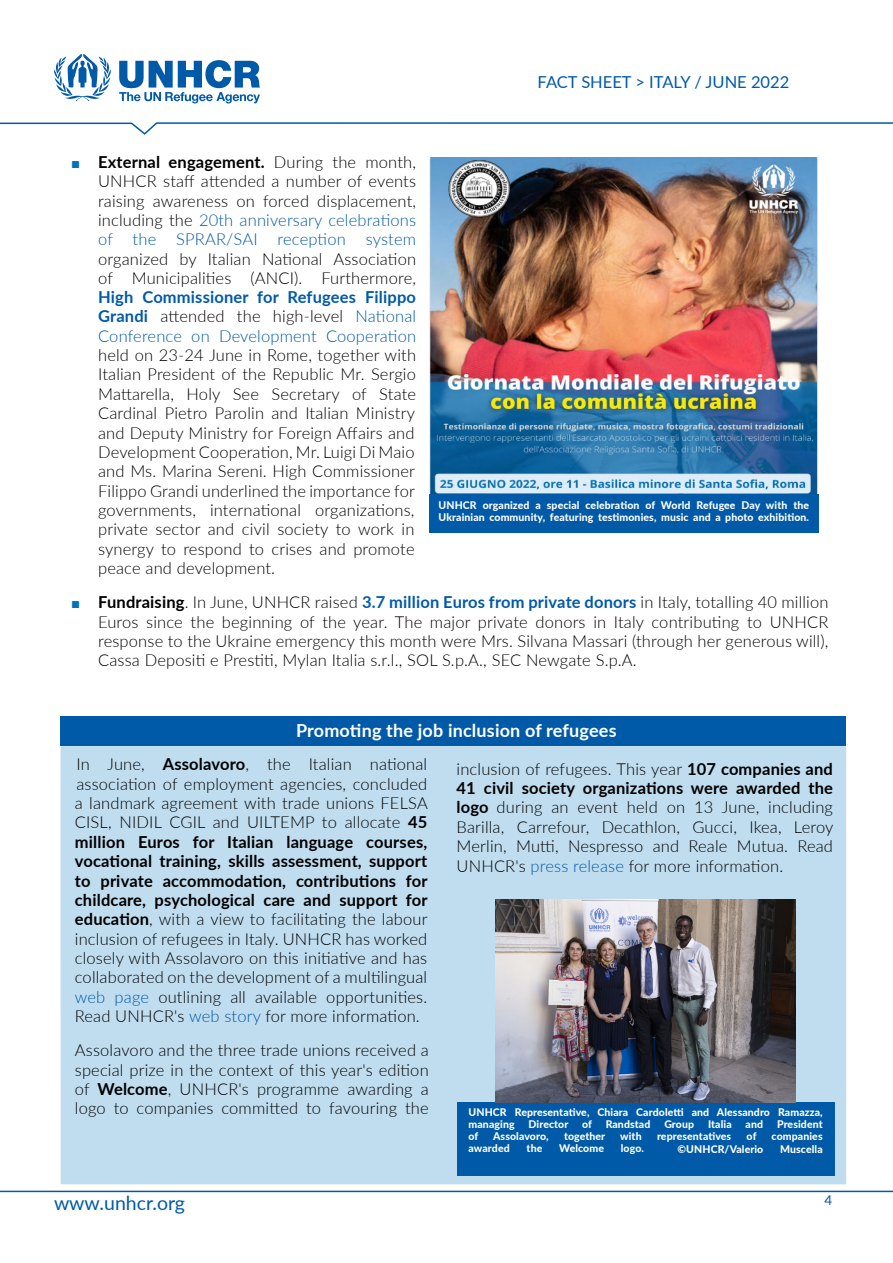
<style>
.page{position:relative;width:893px;height:1263px;background:#fff}
.page>*{position:absolute;margin:0;border:0;box-sizing:border-box;transform-origin:0 0}
.t1{font:19.5px "Lato";color:#005aa8}
.t2{font:700 18px "Lato";letter-spacing:.01em;color:#fff}
.t3{font:300 16.5px/19.4px "Lato";letter-spacing:.01em;color:#000;text-align:justify}
.t4{font:300 16.5px/19.4px "Lato";letter-spacing:.01em;color:#005aa8;text-align:justify}
.t5{font:16.5px "Lato";color:#005aa8}
.t6{font:13.5px "Lato";color:#005aa8}
.t7{font:800 10.5px/12px "Lato";letter-spacing:.01em;color:#fff}
.s1{font-family:"Arial";font-weight:400;font-size:15px;color:#0072bc}
.s2{font-weight:700}
.s3{color:#005aa8}
.s4{color:#000}
.s5{font-weight:700;color:#005aa8}
</style>
<div class="page">
<svg style="left:0;top:122px;width:893px;height:13px"></svg>
<hr style="left:0;top:1191px;width:893px;height:1px;background:#005aa8">
<svg style="left:54px;top:54px;width:57px;height:47px"></svg>
<svg style="left:119px;top:60px;width:141px;height:43px"></svg>
<div style="left:61px;top:746px;width:785px;height:438px;background:#c0ddef"></div>
<img style="left:429px;top:158px;width:389px;height:336px">
<div style="left:61px;top:716px;width:785px;height:30px;background:#005aa8"></div>
<div style="left:429px;top:494px;width:390px;height:38px;background:#005aa8"></div>
<div style="left:457px;top:1102px;width:377px;height:74px;background:#005aa8"></div>
<img style="left:495px;top:899px;width:300px;height:203px">
<p class="t5" style="left:538px;top:70px;width:253px">FACT SHEET &gt; ITALY / JUNE 2022</p>
<p class="t3" style="left:98px;top:152px;width:319px;text-indent:-27px"><span class="s1">■</span> <span class="s2">External engagement.</span> During the month, UNHCR staff attended a number of events raising awareness on forced displacement, including the <span class="s3">20th anniversary celebrations of the SPRAR/SAI reception system</span></p>
<p class="t3" style="left:98px;top:249px;width:319px">organized by Italian National Association of Municipalities (ANCI). Furthermore,</p>
<p class="t4" style="left:98px;top:287px;width:319px"><span class="s2">High Commissioner for Refugees Filippo Grandi</span> <span class="s4">attended the high-level</span> National Conference on Development Cooperation</p>
<p class="t3" style="left:98px;top:345px;width:319px">held on 23-24 June in Rome, together with Italian President of the Republic Mr. Sergio Mattarella, Holy See Secretary of State Cardinal Pietro Parolin and Italian Ministry and Deputy Ministry for Foreign Affairs and Development Cooperation, Mr. Luigi Di Maio and Ms. Marina Sereni. High Commissioner Filippo Grandi underlined the importance for governments, international organizations, private sector and civil society to work in synergy to respond to crises and promote peace and development.</p>
<p class="t3" style="left:98px;top:592px;width:732px;text-indent:-27px"><span class="s1">■</span> <span class="s2">Fundraising</span>. In June, UNHCR raised <span class="s5">3.7 million Euros from private donors</span> in Italy, totalling 40 million Euros since the beginning of the year. The major private donors in Italy contributing to UNHCR response to the Ukraine emergency this month were Mrs. Silvana Massari (through her generous will), Cassa Depositi e Prestiti, Mylan Italia s.r.l., SOL S.p.A., SEC Newgate S.p.A.</p>
<p class="t7" style="left:438px;top:499px;width:372px">UNHCR organized a special celebration of World Refugee Day with the<br>Ukrainian community, featuring testimonies, music and a photo exhibition.</p>
<p class="t2" style="left:296px;top:718px;width:322px">Promoting the job inclusion of refugees</p>
<p class="t3" style="left:75px;top:754px;width:354px">In June, <span class="s2">Assolavoro</span>, the Italian national association of employment agencies, concluded a landmark agreement with trade unions FELSA CISL, NIDIL CGIL and UILTEMP to allocate <span class="s2">45 million Euros for Italian language courses, vocational training, skills assessment, support to private accommodation, contributions for childcare, psychological care and support for education</span>, with a view to facilitating the labour inclusion of refugees in Italy. UNHCR has worked closely with Assolavoro on this initiative and has collaborated on the development of a multilingual <span class="s3">web page</span> outlining all available opportunities.<br>Read UNHCR's <span class="s3">web story</span> for more information.</p>
<p class="t3" style="left:75px;top:1040px;width:355px">Assolavoro and the three trade unions received a special prize in the context of this year's edition of <span class="s2">Welcome</span>, UNHCR's programme awarding a logo to companies committed to favouring the</p>
<p class="t3" style="left:457px;top:758px;width:378px">inclusion of refugees. This year <span class="s2">107 companies and 41 civil society organizations were awarded the logo</span> during an event held on 13 June, including Barilla, Carrefour, Decathlon, Gucci, Ikea, Leroy Merlin, Mutti, Nespresso and Reale Mutua. Read UNHCR's <span class="s3">press release</span> for more information.</p>
<p class="t7" style="left:469px;top:1106px;width:356px">UNHCR Representative, Chiara Cardoletti and Alessandro Ramazza, managing</p>
<p class="t7" style="left:529px;top:1118px;width:41px">Director</p>
<p class="t7" style="left:582px;top:1118px;width:11px">of</p>
<p class="t7" style="left:606px;top:1118px;width:46px">Randstad</p>
<p class="t7" style="left:664px;top:1118px;width:31px">Group</p>
<p class="t7" style="left:708px;top:1118px;width:25px">Italia</p>
<p class="t7" style="left:746px;top:1118px;width:19px">and</p>
<p class="t7" style="left:777px;top:1118px;width:47px">President</p>
<p class="t7" style="left:469px;top:1130px;width:11px">of</p>
<p class="t7" style="left:493px;top:1130px;width:57px">Assolavoro,</p>
<p class="t7" style="left:564px;top:1130px;width:43px">together</p>
<p class="t7" style="left:620px;top:1130px;width:23px">with</p>
<p class="t7" style="left:657px;top:1130px;width:76px">representatives</p>
<p class="t7" style="left:747px;top:1130px;width:11px">of</p>
<p class="t7" style="left:772px;top:1130px;width:53px">companies</p>
<p class="t7" style="left:469px;top:1142px;width:43px">awarded</p>
<p class="t7" style="left:527px;top:1142px;width:17px">the</p>
<p class="t7" style="left:559px;top:1142px;width:46px">Welcome</p>
<p class="t7" style="left:621px;top:1142px;width:25px">logo.</p>
<p class="t7" style="left:678px;top:1143px;width:87px">©UNHCR/Valerio</p>
<p class="t7" style="left:780px;top:1143px;width:44px">Muscella</p>
<p class="t1" style="left:54px;top:1189px;width:133px">www.unhcr.org</p>
<p class="t6" style="left:824px;top:1191px;width:9px">4</p>
</div>
